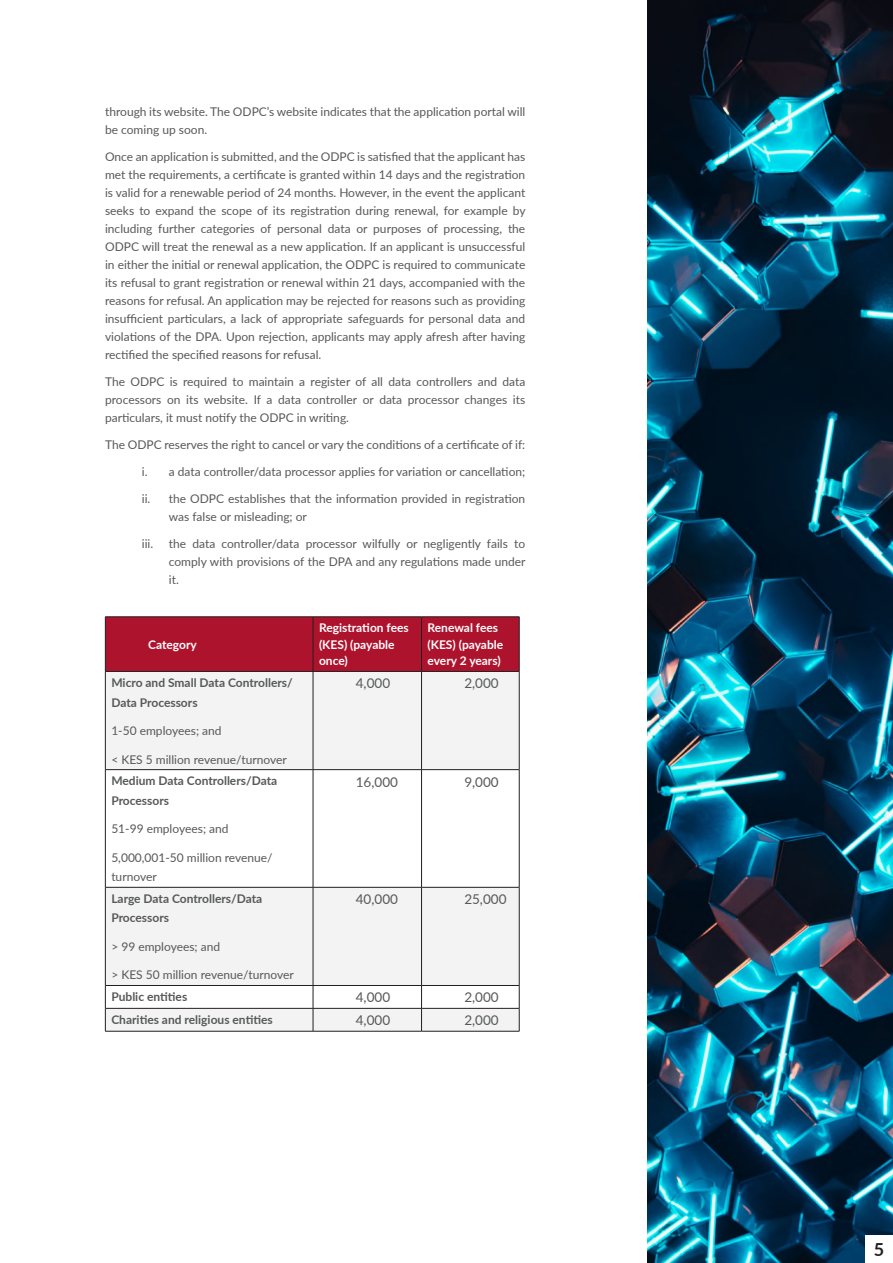
<style>
.page{position:relative;width:893px;height:1263px;background:#fff}
.page>*{position:absolute;margin:0;border:0;box-sizing:border-box;transform-origin:0 0}
.t1{font:700 18px "Lato";color:#231f20}
.Heading_3{font:13.5px "Lato";color:#57585a}
.Body{font:12px/18px "Lato";color:#57585a}
.Body-2{font:700 12px/19.5px "Lato";color:#57585a}
.Heading_3-2{font:700 12px/16.5px "Lato";color:#fff}
</style>
<div class="page">
<img style="left:647px;top:0;width:246px;height:1263px">
<div style="left:865px;top:1235px;width:28px;height:28px;background:#fff"></div>
<div style="left:106px;top:617px;width:413px;height:54px;background:#ae132d"></div>
<svg style="left:106px;top:672px;width:413px;height:359px;fill:#f2f3f2"></svg>
<hr style="left:105px;top:616px;width:208px;height:1px;background:#231f20">
<hr style="left:105px;top:617px;width:1px;height:54px;background:#231f20">
<hr style="left:313px;top:616px;width:109px;height:1px;background:#231f20">
<hr style="left:313px;top:617px;width:1px;height:54px;background:#231f20">
<hr style="left:422px;top:616px;width:97px;height:1px;background:#231f20">
<hr style="left:421px;top:617px;width:1px;height:54px;background:#231f20">
<hr style="left:519px;top:617px;width:1px;height:54px;background:#231f20">
<hr style="left:105px;top:671px;width:208px;height:1px;background:#231f20">
<hr style="left:313px;top:671px;width:109px;height:1px;background:#231f20">
<hr style="left:422px;top:671px;width:97px;height:1px;background:#231f20">
<hr style="left:105px;top:672px;width:1px;height:97px;background:#231f20">
<hr style="left:313px;top:672px;width:1px;height:97px;background:#231f20">
<hr style="left:421px;top:672px;width:1px;height:97px;background:#231f20">
<hr style="left:519px;top:672px;width:1px;height:97px;background:#231f20">
<hr style="left:105px;top:769px;width:208px;height:1px;background:#231f20">
<hr style="left:105px;top:770px;width:1px;height:117px;background:#231f20">
<hr style="left:313px;top:769px;width:109px;height:1px;background:#231f20">
<hr style="left:313px;top:770px;width:1px;height:117px;background:#231f20">
<hr style="left:422px;top:769px;width:97px;height:1px;background:#231f20">
<hr style="left:421px;top:770px;width:1px;height:117px;background:#231f20">
<hr style="left:519px;top:770px;width:1px;height:117px;background:#231f20">
<hr style="left:105px;top:887px;width:208px;height:1px;background:#231f20">
<hr style="left:105px;top:887px;width:1px;height:98px;background:#231f20">
<hr style="left:313px;top:887px;width:109px;height:1px;background:#231f20">
<hr style="left:313px;top:887px;width:1px;height:98px;background:#231f20">
<hr style="left:422px;top:887px;width:97px;height:1px;background:#231f20">
<hr style="left:421px;top:887px;width:1px;height:98px;background:#231f20">
<hr style="left:519px;top:887px;width:1px;height:98px;background:#231f20">
<hr style="left:105px;top:985px;width:208px;height:1px;background:#231f20">
<hr style="left:313px;top:985px;width:109px;height:1px;background:#231f20">
<hr style="left:422px;top:985px;width:97px;height:1px;background:#231f20">
<hr style="left:105px;top:1008px;width:208px;height:1px;background:#231f20">
<svg style="left:105px;top:986px;width:1px;height:45px"></svg>
<hr style="left:313px;top:1008px;width:109px;height:1px;background:#231f20">
<svg style="left:313px;top:986px;width:1px;height:45px"></svg>
<hr style="left:422px;top:1008px;width:97px;height:1px;background:#231f20">
<svg style="left:421px;top:986px;width:1px;height:45px"></svg>
<svg style="left:519px;top:986px;width:1px;height:45px"></svg>
<hr style="left:105px;top:1031px;width:208px;height:1px;background:#231f20">
<hr style="left:313px;top:1031px;width:109px;height:1px;background:#231f20">
<hr style="left:422px;top:1031px;width:97px;height:1px;background:#231f20">
<p class="Body" style="left:105px;top:102px;width:422px">through its website. The ODPC’s website indicates that the application portal will be coming up soon.</p>
<p class="Body" style="left:105px;top:147px;width:422px;text-align:justify">Once an application is submitted, and the ODPC is satisfied that the applicant has met the requirements, a certificate is granted within 14 days and the registration is valid for a renewable period of 24 months. However, in the event the applicant seeks to expand the scope of its registration during renewal, for example by including further categories of personal data or purposes of processing, the ODPC will treat the renewal as a new application. If an applicant is unsuccessful in either the initial or renewal application, the ODPC is required to communicate its refusal to grant registration or renewal within 21 days, accompanied with the reasons for refusal. An application may be rejected for reasons such as providing insufficient particulars, a lack of appropriate safeguards for personal data and violations of the DPA. Upon rejection, applicants may apply afresh after having rectified the specified reasons for refusal.</p>
<p class="Body" style="left:105px;top:372px;width:422px;text-align:justify">The ODPC is required to maintain a register of all data controllers and data processors on its website. If a data controller or data processor changes its particulars, it must notify the ODPC in writing.</p>
<p class="Body" style="left:105px;top:435px;width:422px">The ODPC reserves the right to cancel or vary the conditions of a certificate of if:</p>
<p class="Body" style="left:142px;top:462px;width:385px">i. a data controller/data processor applies for variation or cancellation;</p>
<p class="Body" style="left:169px;top:489px;width:358px;text-indent:-27px">ii. the ODPC establishes that the information provided in registration was false or misleading; or</p>
<p class="Body" style="left:142px;top:534px;width:13px">iii.</p>
<p class="Body" style="left:169px;top:534px;width:358px;text-align:justify">the data controller/data processor wilfully or negligently fails to comply with provisions of the DPA and any regulations made under it.</p>
<p class="Heading_3-2" style="left:148px;top:636px;width:50px">Category</p>
<p class="Body-2" style="left:111px;top:672px;width:183px">Micro and Small Data Controllers/<br>Data Processors</p>
<p class="Body" style="left:111px;top:721px;width:112px">1-50 employees; and</p>
<p class="Body" style="left:111px;top:750px;width:177px">&lt; KES 5 million revenue/turnover</p>
<p class="Body-2" style="left:111px;top:771px;width:167px">Medium Data Controllers/Data<br>Processors</p>
<p class="Body" style="left:111px;top:819px;width:119px">51-99 employees; and</p>
<p class="Body" style="left:111px;top:847px;width:163px;line-height:19.5px">5,000,001-50 million revenue/ turnover</p>
<p class="Body-2" style="left:111px;top:888px;width:153px">Large Data Controllers/Data<br>Processors</p>
<p class="Body" style="left:111px;top:937px;width:110px">&gt; 99 employees; and</p>
<p class="Body" style="left:111px;top:965px;width:184px">&gt; KES 50 million revenue/turnover</p>
<p class="Heading_3-2" style="left:319px;top:619px;width:91px">Registration fees (KES) (payable once)</p>
<p class="Heading_3-2" style="left:428px;top:619px;width:77px">Renewal fees (KES) (payable every 2 years)</p>
<p class="Heading_3" style="left:356px;top:674px;width:36px">4,000</p>
<p class="Heading_3" style="left:464px;top:674px;width:36px">2,000</p>
<p class="Heading_3" style="left:356px;top:772px;width:44px">16,000</p>
<p class="Heading_3" style="left:464px;top:772px;width:36px">9,000</p>
<p class="Heading_3" style="left:356px;top:890px;width:44px">40,000</p>
<p class="Heading_3" style="left:464px;top:890px;width:44px">25,000</p>
<p class="Body-2" style="left:111px;top:986px;width:77px">Public entities</p>
<p class="Heading_3" style="left:356px;top:988px;width:36px">4,000</p>
<p class="Heading_3" style="left:464px;top:988px;width:36px">2,000</p>
<p class="Body-2" style="left:111px;top:1009px;width:163px">Charities and religious entities</p>
<p class="Heading_3" style="left:356px;top:1011px;width:36px">4,000</p>
<p class="Heading_3" style="left:464px;top:1011px;width:36px">2,000</p>
<h1 class="t1" style="left:874px;top:1236px;width:12px">5</h1>
</div>
